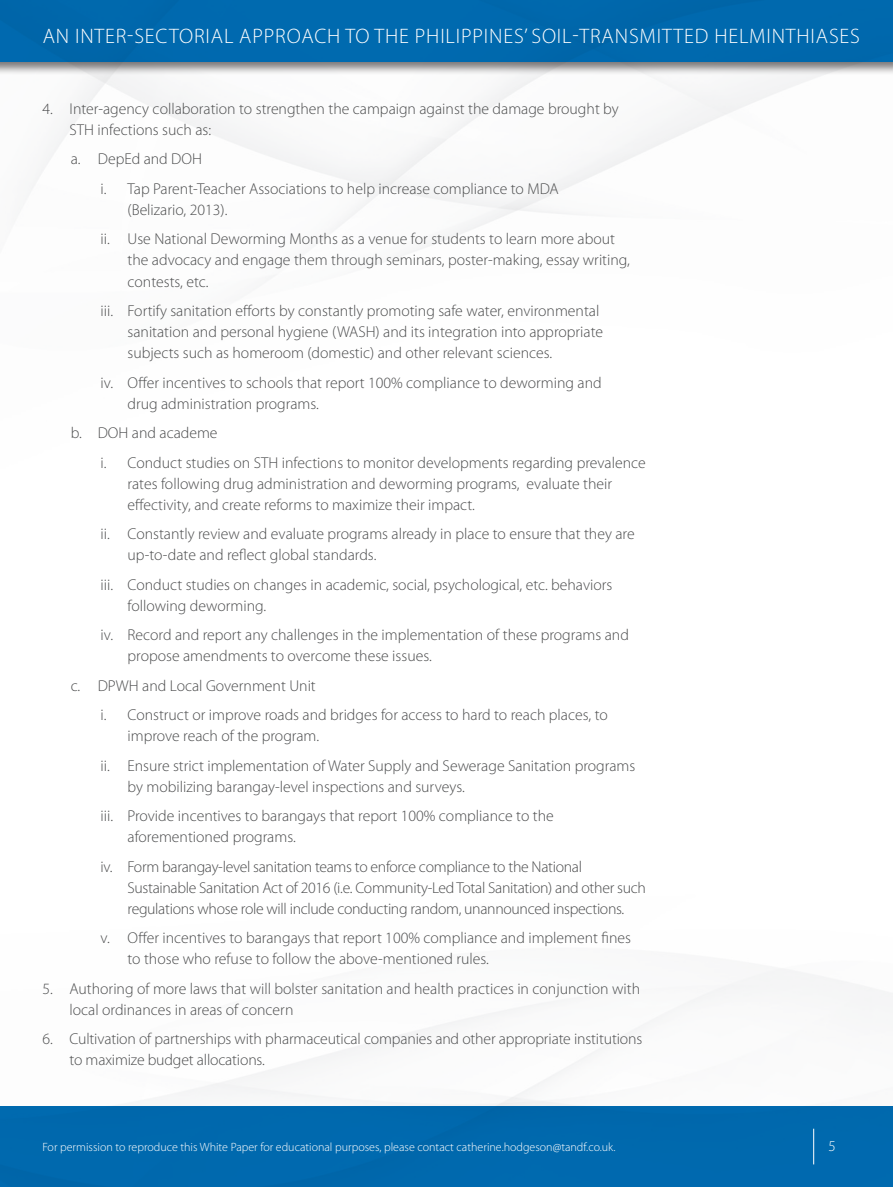
<style>
.page{position:relative;width:893px;height:1187px;background:#fff}
.page>*{position:absolute;margin:0;border:0;box-sizing:border-box;transform-origin:0 0}
.t1{font:300 21px "Myriad Pro";letter-spacing:.04em;color:#fff}
.t2{font:300 15.75px/21px "Myriad Pro";color:#4b4c4d}
.t3{font:300 15.75px/29.5px "Myriad Pro";letter-spacing:-.02em;color:#4b4c4d}
.t4{font:300 15px "Myriad Pro";color:#fff}
.t5{font:300 12px "Myriad Pro";color:#fff}
</style>
<div class="page">
<div style="left:0;top:1106px;width:893px;height:80px;background:#006bb1"></div>
<div style="left:0;top:0;width:893px;height:76px;background:#231f20;opacity:.6"></div>
<div style="left:0;top:0;width:893px;height:62px;background:#006bb1"></div>
<hr style="left:813px;top:1128px;width:1px;height:36px;background:#fff">
<h1 class="t1" style="left:43px;top:24px;width:819px">AN INTER-SECTORIAL APPROACH TO THE PHILIPPINES’ SOIL-TRANSMITTED HELMINTHIASES</h1>
<p class="t2" style="left:70px;top:98px;width:551px;text-indent:-27px">4. Inter-agency collaboration to strengthen the campaign against the damage brought by<br>STH infections such as:</p>
<p class="t2" style="left:101px;top:145px;width:460px;line-height:29.5px;text-indent:-30px">a. DepEd and DOH<br>i. Tap Parent-Teacher Associations to help increase compliance to MDA</p>
<p class="t2" style="left:101px;top:195px;width:516px;line-height:29.5px;text-indent:27px">(Belizario, 2013).<br>ii. Use National Deworming Months as a venue for students to learn more about</p>
<p class="t2" style="left:128px;top:250px;width:504px">the advocacy and engage them through seminars, poster-making, essay writing, contests, etc.</p>
<p class="t2" style="left:128px;top:300px;width:477px;text-indent:-27px">iii. Fortify sanitation efforts by constantly promoting safe water, environmental sanitation and personal hygiene (WASH) and its integration into appropriate subjects such as homeroom (domestic) and other relevant sciences.</p>
<p class="t2" style="left:128px;top:372px;width:476px;text-indent:-27px">iv. Offer incentives to schools that report 100% compliance to deworming and drug administration programs.</p>
<p class="t2" style="left:101px;top:418px;width:547px;line-height:29.5px;text-indent:-30px">b. DOH and academe<br>i. Conduct studies on STH infections to monitor developments regarding prevalence</p>
<p class="t2" style="left:128px;top:473px;width:486px">rates following drug administration and deworming programs, evaluate their effectivity, and create reforms to maximize their impact.</p>
<p class="t2" style="left:128px;top:523px;width:509px;text-indent:-27px">ii. Constantly review and evaluate programs already in place to ensure that they are up-to-date and reflect global standards.</p>
<p class="t2" style="left:128px;top:574px;width:486px;text-indent:-27px">iii. Conduct studies on changes in academic, social, psychological, etc. behaviors following deworming.</p>
<p class="t2" style="left:128px;top:624px;width:503px;text-indent:-27px">iv. Record and report any challenges in the implementation of these programs and propose amendments to overcome these issues.</p>
<p class="t2" style="left:101px;top:671px;width:509px;line-height:29.5px;text-indent:-30px">c. DPWH and Local Government Unit<br>i. Construct or improve roads and bridges for access to hard to reach places, to</p>
<p class="t2" style="left:101px;top:721px;width:536px;line-height:29.5px;text-indent:27px">improve reach of the program.<br>ii. Ensure strict implementation of Water Supply and Sewerage Sanitation programs</p>
<p class="t2" style="left:101px;top:772px;width:455px;line-height:29.5px;text-indent:27px">by mobilizing barangay-level inspections and surveys.<br>iii. Provide incentives to barangays that report 100% compliance to the</p>
<p class="t3" style="left:101px;top:822px;width:483px;text-indent:27px">aforementioned programs.<br>iv. Form barangay-level sanitation teams to enforce compliance to the National</p>
<p class="t3" style="left:128px;top:877px;width:520px;line-height:21px">Sustainable Sanitation Act of 2016 (i.e. Community-Led Total Sanitation) and other such regulations whose role will include conducting random, unannounced inspections.</p>
<p class="t2" style="left:128px;top:927px;width:505px;text-indent:-27px">v. Offer incentives to barangays that report 100% compliance and implement fines to those who refuse to follow the above-mentioned rules.</p>
<p class="t2" style="left:69px;top:978px;width:572px;text-indent:-27px">5. Authoring of more laws that will bolster sanitation and health practices in conjunction with local ordinances in areas of concern</p>
<p class="t2" style="left:69px;top:1028px;width:574px;text-indent:-27px">6. Cultivation of partnerships with pharmaceutical companies and other appropriate institutions to maximize budget allocations.</p>
<p class="t5" style="left:43px;top:1140px;width:575px">For permission to reproduce this White Paper for educational purposes, please contact catherine.hodgeson@tandf.co.uk.</p>
<p class="t4" style="left:828px;top:1137px;width:9px">5</p>
</div>
